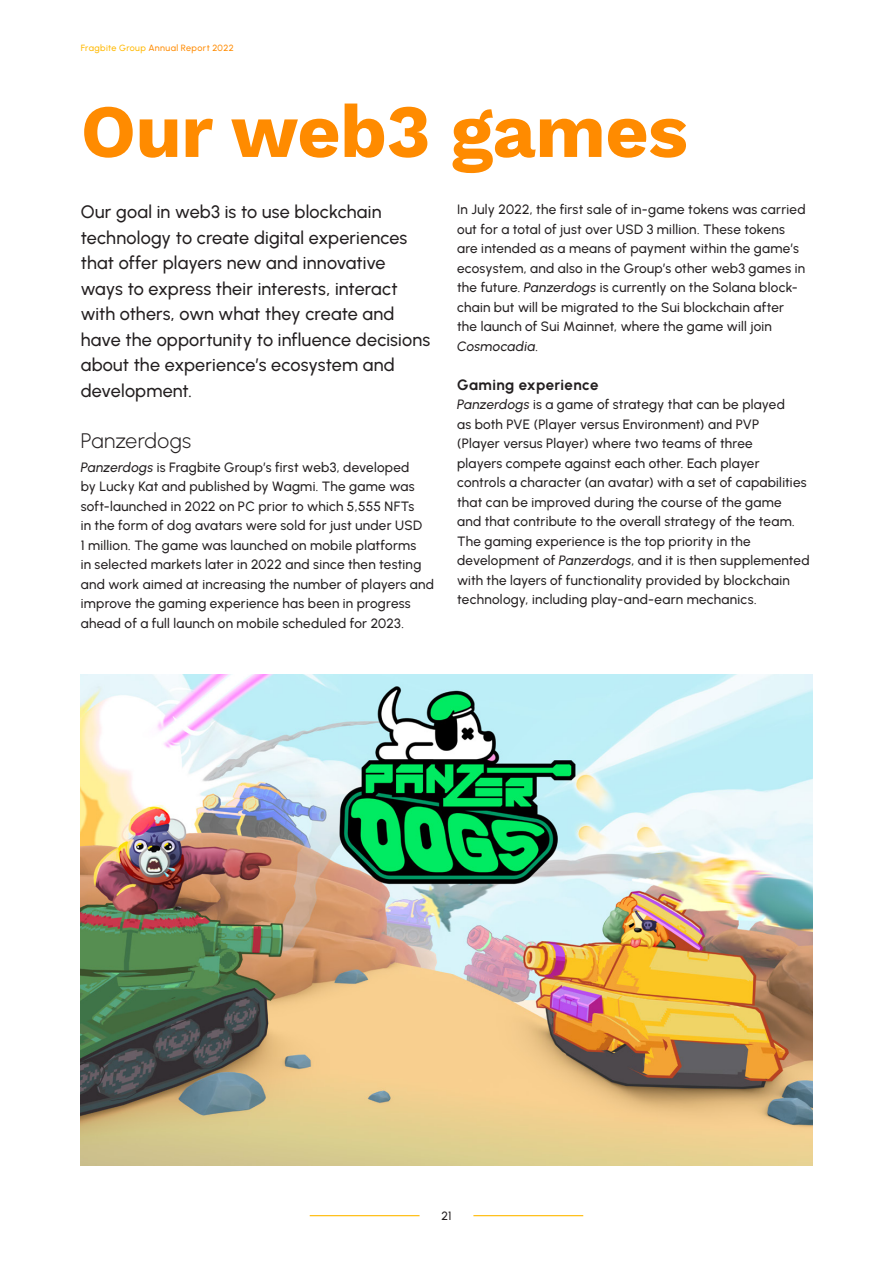
<style>
.page{position:relative;width:893px;height:1263px;background:#fff}
.page>*{position:absolute;margin:0;border:0;box-sizing:border-box;transform-origin:0 0}
.t1{font:700 75px "Work Sans";letter-spacing:-.01em;color:#ff8b00}
.t2{font:300 21px "Urbanist";letter-spacing:.015em;color:#231f20}
.Ingress{font:500 18px/25.5px "Urbanist";letter-spacing:.01em;color:#231f20}
.t3{font:700 15px "Urbanist";letter-spacing:.025em;color:#231f20}
.Brödtext{font:500 13.5px/19.5px "Urbanist";letter-spacing:.02em;color:#231f20}
.t4{font:500 12px "Urbanist";color:#231f20}
.t5{font:500 9px "Urbanist";letter-spacing:.04em;color:#ff8b00}
.s1{color:#ffb900}
.s2{font-style:italic}
</style>
<div class="page">
<hr style="left:310px;top:1215px;width:110px;height:1px;background:#ffb900">
<hr style="left:473px;top:1215px;width:110px;height:1px;background:#ffb900">
<img style="left:81px;top:674px;width:731px;height:491px">
<p class="t5" style="left:81px;top:42px;width:154px"><span class="s1">Fragbite Group</span> Annual Report 2022</p>
<h1 class="t1" style="left:81px;top:88px;width:609px">Our web3 games</h1>
<p class="Ingress" style="left:81px;top:199px;width:351px">Our goal in web3 is to use blockchain technology to create digital experiences that offer players new and innovative ways to express their interests, interact with others, own what they create and have the opportunity to influence decisions about the experience’s ecosystem and development.</p>
<h2 class="t2" style="left:81px;top:427px;width:112px">Panzerdogs</h2>
<p class="Brödtext" style="left:81px;top:457px;width:355px"><span class="s2">Panzerdogs</span> is Fragbite Group’s first web3, developed<br>by Lucky Kat and published by Wagmi. The game was soft-launched in 2022 on PC prior to which 5,555 NFTs<br>in the form of dog avatars were sold for just under USD<br>1 million. The game was launched on mobile platforms<br>in selected markets later in 2022 and since then testing and work aimed at increasing the number of players and improve the gaming experience has been in progress ahead of a full launch on mobile scheduled for 2023.</p>
<p class="Brödtext" style="left:457px;top:199px;width:350px">In July 2022, the first sale of in-game tokens was carried out for a total of just over USD 3 million. These tokens are intended as a means of payment within the game’s ecosystem, and also in the Group’s other web3 games in the future. <span class="s2">Panzerdogs</span> is currently on the Solana block&shy;chain but will be migrated to the Sui blockchain after the launch of Sui Mainnet, where the game will join <span class="s2">Cosmocadia</span>.</p>
<h3 class="t3" style="left:457px;top:375px;width:143px">Gaming experience</h3>
<p class="Brödtext" style="left:457px;top:394px;width:354px"><span class="s2">Panzerdogs</span> is a game of strategy that can be played<br>as both PVE (Player versus Environment) and PVP<br>(Player versus Player) where two teams of three<br>players compete against each other. Each player controls a character (an avatar) with a set of capabilities that can be improved during the course of the game<br>and that contribute to the overall strategy of the team.<br>The gaming experience is the top priority in the development of <span class="s2">Panzerdogs</span>, and it is then supplemented with the layers of functionality provided by blockchain technology, including play-and-earn mechanics.</p>
<p class="t4" style="left:441px;top:1208px;width:12px">21</p>
</div>
